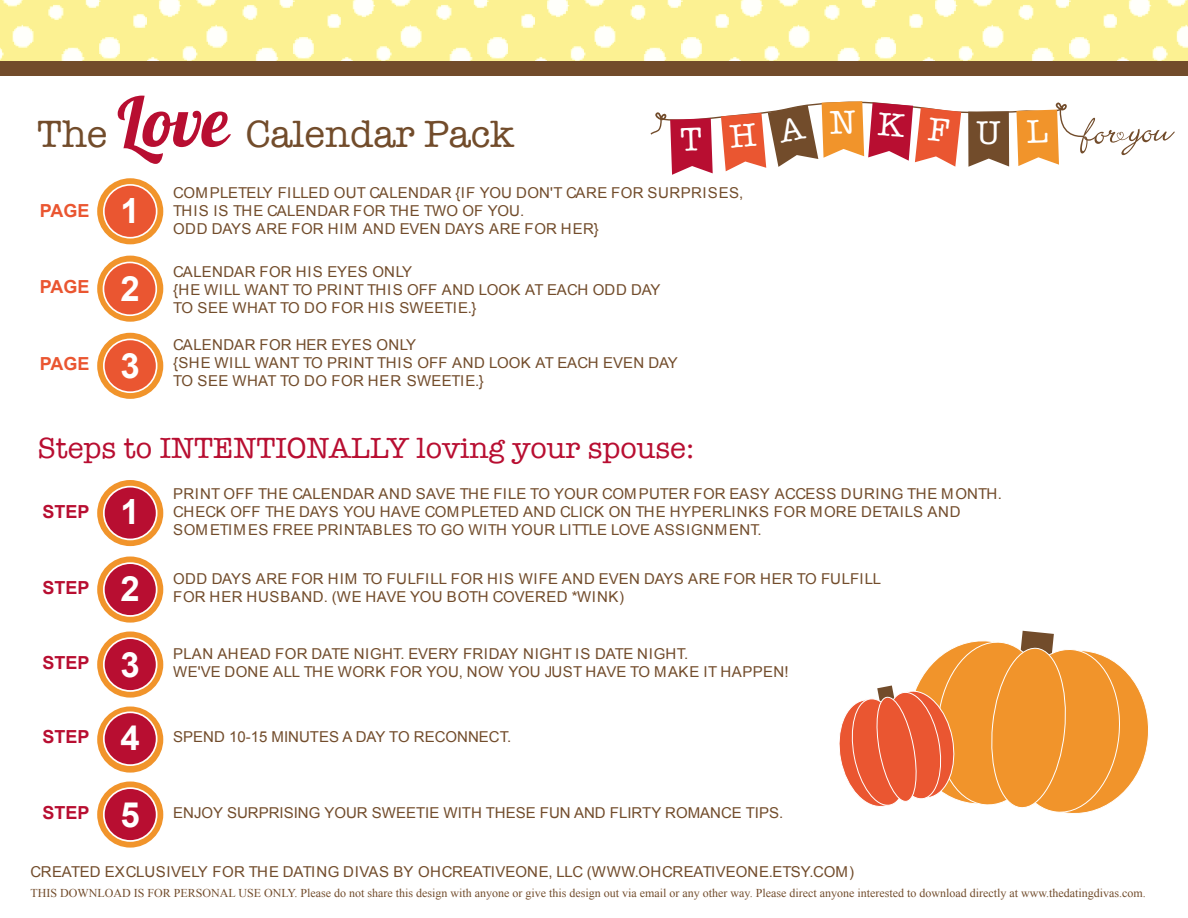
<style>
.page{position:relative;width:1188px;height:918px;background:#fff}
.page>*{position:absolute;margin:0;border:0;box-sizing:border-box;transform-origin:0 0}
.t1{font:39px "American Typewriter";color:#724c2b}
.t2{font:700 34.8px/76.5px "Arial";color:#fff}
.t3{font:33.9px "American Typewriter";color:#fff}
.t4{font:30px "American Typewriter";color:#b80e31}
.t5{font:700 18px "Arial";color:#b80e31}
.t6{font:700 18px "Arial";color:#ea5631}
.t7{font:15px/18px "Arial";letter-spacing:.01em;color:#724c2b}
.t8{font:12px "Times New Roman";color:#724c2b}
.s1{font-family:"Lobster 1.4";font-size:69px;color:#b80e31}
</style>
<div class="page">
<div style="left:97px;top:782px;width:66px;height:66px;background:#f1942b;border-radius:50%"></div>
<div style="left:103px;top:787px;width:55px;height:55px;background:#b80e31;border:2px solid #fff;border-radius:50%"></div>
<div style="left:97px;top:480px;width:66px;height:66px;background:#f1942b;border-radius:50%"></div>
<div style="left:97px;top:557px;width:66px;height:66px;background:#f1942b;border-radius:50%"></div>
<div style="left:97px;top:632px;width:66px;height:66px;background:#f1942b;border-radius:50%"></div>
<div style="left:97px;top:707px;width:66px;height:66px;background:#f1942b;border-radius:50%"></div>
<div style="left:103px;top:486px;width:55px;height:54px;background:#b80e31;border:2px solid #fff;border-radius:50%"></div>
<div style="left:103px;top:562px;width:55px;height:55px;background:#b80e31;border:2px solid #fff;border-radius:50%"></div>
<div style="left:103px;top:637px;width:55px;height:55px;background:#b80e31;border:2px solid #fff;border-radius:50%"></div>
<div style="left:103px;top:711px;width:55px;height:55px;background:#b80e31;border:2px solid #fff;border-radius:50%"></div>
<svg style="left:97px;top:333px;width:66px;height:66px"></svg>
<div style="left:103px;top:339px;width:54px;height:54px;background:#ea5631;border:2px solid #fff;border-radius:50%"></div>
<svg style="left:97px;top:256px;width:66px;height:66px"></svg>
<div style="left:103px;top:262px;width:54px;height:54px;background:#ea5631;border:2px solid #fff;border-radius:50%"></div>
<img style="left:0;top:0;width:1188px;height:61px">
<div style="left:97px;top:178px;width:66px;height:66px;background:#f1942b;border-radius:50%"></div>
<div style="left:103px;top:184px;width:54px;height:55px;background:#ea5631;border:2px solid #fff;border-radius:50%"></div>
<svg style="left:1124px;top:670px;width:25px;height:121px"></svg>
<svg style="left:839px;top:631px;width:285px;height:183px"></svg>
<div style="left:0;top:61px;width:1188px;height:15px;background:#724c2b"></div>
<svg style="left:650px;top:101px;width:525px;height:74px"></svg>
<h1 class="t1" style="left:37px;top:120px;width:478px">The <span class="s1">Love</span> Calendar Pack</h1>
<p class="t6" style="left:40px;top:204px;width:51px">PAGE</p>
<p class="t6" style="left:40px;top:280px;width:51px">PAGE</p>
<h2 class="t2" style="left:121px;top:176px;width:21px">1</h2>
<h2 class="t2" style="left:121px;top:253px;width:21px">2</h2>
<p class="t7" style="left:173px;top:185px;width:572px">COMPLETELY FILLED OUT CALENDAR {IF YOU DON'T CARE FOR SURPRISES,<br>THIS IS THE CALENDAR FOR THE TWO OF YOU.<br>ODD DAYS ARE FOR HIM AND EVEN DAYS ARE FOR HER}</p>
<p class="t7" style="left:173px;top:264px;width:489px">CALENDAR FOR HIS EYES ONLY<br>{HE WILL WANT TO PRINT THIS OFF AND LOOK AT EACH ODD DAY<br>TO SEE WHAT TO DO FOR HIS SWEETIE.}</p>
<p class="t6" style="left:40px;top:357px;width:51px">PAGE</p>
<h2 class="t2" style="left:121px;top:331px;width:21px">3</h2>
<p class="t7" style="left:173px;top:337px;width:506px">CALENDAR FOR HER EYES ONLY<br>{SHE WILL WANT TO PRINT THIS OFF AND LOOK AT EACH EVEN DAY<br>TO SEE WHAT TO DO FOR HER SWEETIE.}</p>
<h3 class="t4" style="left:38px;top:438px;width:658px">Steps to INTENTIONALLY loving your spouse:</h3>
<h3 class="t3" style="left:977px;top:120px;width:26px">U</h3>
<p class="t5" style="left:43px;top:504px;width:49px">STEP</p>
<p class="t5" style="left:43px;top:581px;width:49px">STEP</p>
<p class="t5" style="left:43px;top:656px;width:49px">STEP</p>
<h2 class="t2" style="left:121px;top:477px;width:21px">1</h2>
<h2 class="t2" style="left:121px;top:554px;width:21px">2<br>3</h2>
<p class="t7" style="left:173px;top:486px;width:830px">PRINT OFF THE CALENDAR AND SAVE THE FILE TO YOUR COMPUTER FOR EASY ACCESS DURING THE MONTH.<br>CHECK OFF THE DAYS YOU HAVE COMPLETED AND CLICK ON THE HYPERLINKS FOR MORE DETAILS AND<br>SOMETIMES FREE PRINTABLES TO GO WITH YOUR LITTLE LOVE ASSIGNMENT.</p>
<p class="t7" style="left:173px;top:571px;width:710px">ODD DAYS ARE FOR HIM TO FULFILL FOR HIS WIFE AND EVEN DAYS ARE FOR HER TO FULFILL<br>FOR HER HUSBAND. (WE HAVE YOU BOTH COVERED *WINK)</p>
<p class="t7" style="left:173px;top:646px;width:617px">PLAN AHEAD FOR DATE NIGHT. EVERY FRIDAY NIGHT IS DATE NIGHT.<br>WE'VE DONE ALL THE WORK FOR YOU, NOW YOU JUST HAVE TO MAKE IT HAPPEN!</p>
<p class="t5" style="left:43px;top:729px;width:49px">STEP</p>
<p class="t5" style="left:43px;top:806px;width:49px">STEP</p>
<h2 class="t2" style="left:121px;top:703px;width:21px">4<br>5</h2>
<p class="t7" style="left:173px;top:729px;width:340px">SPEND 10-15 MINUTES A DAY TO RECONNECT.</p>
<p class="t7" style="left:173px;top:805px;width:612px">ENJOY SURPRISING YOUR SWEETIE WITH THESE FUN AND FLIRTY ROMANCE TIPS.</p>
<p class="t7" style="left:30px;top:865px;width:825px">CREATED EXCLUSIVELY FOR THE DATING DIVAS BY OHCREATIVEONE, LLC (WWW.OHCREATIVEONE.ETSY.COM)</p>
<p class="t8" style="left:30px;top:889px;width:1117px">THIS DOWNLOAD IS FOR PERSONAL USE ONLY. Please do not share this design with anyone or give this design out via email or any other way. Please direct anyone interested to download directly at www.thedatingdivas.com.</p>
</div>
